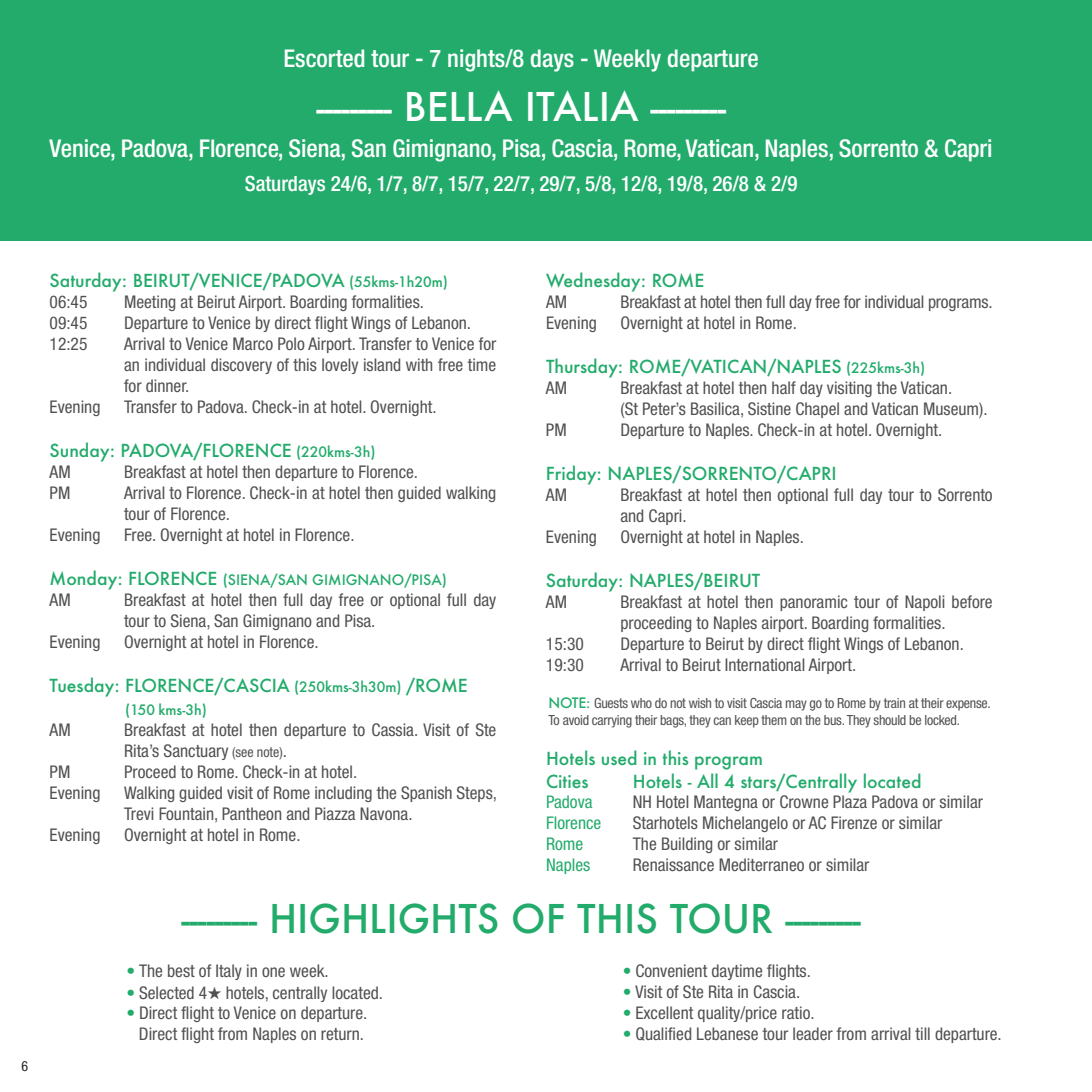
<style>
.page{position:relative;width:1092px;height:1092px;background:#fff}
.page>*{position:absolute;margin:0;border:0;box-sizing:border-box;transform-origin:0 0}
.t1{font:500 38.5px "Futura";color:#22ab6b}
.t2{font:500 38.5px "Futura";color:#fff}
.t3{font:500 condensed 24.5px "Helvetica Neue";letter-spacing:-.005em;color:#fff}
.t4{font:500 condensed 21px "Helvetica Neue";color:#fff}
.t5{font:condensed 17.5px/21px "Helvetica Neue";color:#525152}
.t6{font:500 17.5px/22.8px "Futura";color:#22ab6b}
.t7{font:condensed 17.5px "Helvetica Neue";color:#22ab6b}
.t8{font:condensed 14px/16.6px "Helvetica Neue";letter-spacing:-.02em;color:#525152}
.t9{font:500 14px "Futura";color:#22ab6b}
.t10{font:condensed 14px "Helvetica Neue";color:#272526}
.s1{font-size:14px}
.s2{font-size:17.5px}
.s3{font-family:"Futura";font-weight:500;font-stretch:normal;color:#22ab6b}
.s4{color:#22ab6b}
</style>
<div class="page">
<div style="left:0;top:0;width:1091px;height:241px;background:#22ab6b"></div>
<h2 class="t3" style="left:283px;top:50px;width:477px">Escorted tour - 7 nights/8 days - Weekly departure</h2>
<h1 class="t2" style="left:316px;top:86px;width:411px">--------- BELLA ITALIA ---------</h1>
<h2 class="t3" style="left:50px;top:140px;width:944px">Venice, Padova, Florence, Siena, San Gimignano, Pisa, Cascia, Rome, Vatican, Naples, Sorrento &amp; Capri</h2>
<p class="t4" style="left:245px;top:176px;width:554px">Saturdays 24/6, 1/7, 8/7, 15/7, 22/7, 29/7, 5/8, 12/8, 19/8, 26/8 &amp; 2/9</p>
<p class="t10" style="left:21px;top:1060px;width:8px">6</p>
<p class="t6" style="left:50px;top:270px;width:400px">Saturday: BEIRUT/VENICE/PADOVA <span class="s1">(55kms-1h20m)</span></p>
<p class="t5" style="left:50px;top:293px;width:39px">06:45</p>
<p class="t5" style="left:124px;top:293px;width:301px">Meeting at Beirut Airport. Boarding formalities.</p>
<p class="t5" style="left:50px;top:314px;width:39px">09:45</p>
<p class="t5" style="left:124px;top:314px;width:348px">Departure to Venice by direct flight Wings of Lebanon.</p>
<p class="t5" style="left:50px;top:335px;width:39px">12:25</p>
<p class="t5" style="left:124px;top:335px;width:374px;text-align:justify">Arrival to Venice Marco Polo Airport. Transfer to Venice for an individual discovery of this lovely island with free time for dinner.</p>
<p class="t5" style="left:50px;top:398px;width:52px">Evening</p>
<p class="t5" style="left:124px;top:398px;width:314px">Transfer to Padova. Check-in at hotel. Overnight.</p>
<p class="t6" style="left:50px;top:440px;width:327px">Sunday: PADOVA/FLORENCE <span class="s1">(220kms-3h)</span></p>
<p class="t5" style="left:50px;top:463px;width:23px">AM</p>
<p class="t5" style="left:124px;top:463px;width:295px">Breakfast at hotel then departure to Florence.</p>
<p class="t5" style="left:50px;top:484px;width:22px">PM</p>
<p class="t5" style="left:124px;top:484px;width:374px">Arrival to Florence. Check-in at hotel then guided walking tour of Florence.</p>
<p class="t5" style="left:50px;top:526px;width:52px">Evening</p>
<p class="t5" style="left:124px;top:526px;width:232px">Free. Overnight at hotel in Florence.</p>
<p class="t9" style="left:50px;top:572px;width:399px"><span class="s2">monday: FLORENCE</span> (SIENA/SAN GImIGNANO/PISA)</p>
<p class="t5" style="left:50px;top:590px;width:23px">AM</p>
<p class="t5" style="left:124px;top:590px;width:374px">Breakfast at hotel then full day free or optional full day tour to Siena, San Gimignano and Pisa.</p>
<p class="t5" style="left:50px;top:632px;width:52px">Evening</p>
<p class="t5" style="left:124px;top:632px;width:196px">Overnight at hotel in Florence.</p>
<p class="t6" style="left:50px;top:674px;width:419px">Tuesday: FLORENCE/CASCIA <span class="s1">(250kms-3h30m)</span> /ROmE</p>
<p class="t9" style="left:125px;top:701px;width:83px">(150 kms-3h)</p>
<p class="t5" style="left:50px;top:720px;width:23px">AM</p>
<p class="t5" style="left:124px;top:720px;width:374px">Breakfast at hotel then departure to Cassia. Visit of Ste<br>Rita’s Sanctuary <span class="s1">(see note)</span>.</p>
<p class="t5" style="left:50px;top:762px;width:22px">PM</p>
<p class="t5" style="left:124px;top:762px;width:235px">Proceed to Rome. Check-in at hotel.</p>
<p class="t5" style="left:50px;top:783px;width:52px">Evening</p>
<p class="t5" style="left:124px;top:783px;width:374px">Walking guided visit of Rome including the Spanish Steps,<br>Trevi Fountain, Pantheon and Piazza Navona.</p>
<p class="t5" style="left:50px;top:825px;width:52px">Evening</p>
<p class="t5" style="left:124px;top:825px;width:178px">Overnight at hotel in Rome.</p>
<p class="t6" style="left:546px;top:270px;width:160px">Wednesday: ROmE</p>
<p class="t5" style="left:546px;top:293px;width:23px">AM</p>
<p class="t5" style="left:620px;top:293px;width:374px">Breakfast at hotel then full day free for individual programs.</p>
<p class="t5" style="left:546px;top:314px;width:52px">Evening</p>
<p class="t5" style="left:620px;top:314px;width:178px">Overnight at hotel in Rome.</p>
<p class="t6" style="left:546px;top:356px;width:381px">Thursday: ROmE/VATICAN/NAPLES <span class="s1">(225kms-3h)</span></p>
<p class="t5" style="left:546px;top:379px;width:23px">AM</p>
<p class="t5" style="left:620px;top:379px;width:369px">Breakfast at hotel then half day visiting the Vatican.<br>(St Peter’s Basilica, Sistine Chapel and Vatican Museum).</p>
<p class="t5" style="left:546px;top:421px;width:22px">PM</p>
<p class="t5" style="left:620px;top:421px;width:323px">Departure to Naples. Check-in at hotel. Overnight.</p>
<p class="t6" style="left:546px;top:462px;width:292px">Friday: NAPLES/SORRENTO/CAPRI</p>
<p class="t5" style="left:546px;top:485px;width:23px">AM</p>
<p class="t5" style="left:620px;top:485px;width:374px">Breakfast at hotel then optional full day tour to Sorrento and Capri.</p>
<p class="t5" style="left:546px;top:527px;width:52px">Evening</p>
<p class="t5" style="left:620px;top:527px;width:185px">Overnight at hotel in Naples.</p>
<p class="t6" style="left:546px;top:569px;width:216px">Saturday: NAPLES/BEIRUT</p>
<p class="t5" style="left:546px;top:592px;width:23px">AM</p>
<p class="t5" style="left:620px;top:592px;width:374px">Breakfast at hotel then panoramic tour of Napoli before proceeding to Naples airport. Boarding formalities.</p>
<p class="t5" style="left:546px;top:634px;width:39px">15:30</p>
<p class="t5" style="left:620px;top:634px;width:345px">Departure to Beirut by direct flight Wings of Lebanon.</p>
<p class="t5" style="left:546px;top:655px;width:39px">19:30</p>
<p class="t5" style="left:620px;top:655px;width:237px">Arrival to Beirut International Airport.</p>
<p class="t8" style="left:548px;top:696px;width:444px"><span class="s3">NOTE:</span> Guests who do not wish to visit Cascia may go to Rome by train at their expense.<br>To avoid carrying their bags, they can keep them on the bus. They should be locked.</p>
<p class="t6" style="left:546px;top:747px;width:218px">Hotels used in this program<br>Cities</p>
<p class="t6" style="left:632px;top:770px;width:290px">Hotels - All 4 stars/Centrally located</p>
<p class="t7" style="left:546px;top:795px;width:48px">Padova</p>
<p class="t5" style="left:632px;top:793px;width:351px">NH Hotel Mantegna or Crowne Plaza Padova or similar</p>
<p class="t7" style="left:546px;top:816px;width:57px">Florence</p>
<p class="t5" style="left:632px;top:814px;width:311px">Starhotels Michelangelo or AC Firenze or similar</p>
<p class="t7" style="left:546px;top:837px;width:39px">Rome</p>
<p class="t5" style="left:632px;top:835px;width:147px">The Building or similar</p>
<p class="t7" style="left:546px;top:858px;width:46px">Naples</p>
<p class="t5" style="left:632px;top:856px;width:238px">Renaissance Mediterraneo or similar</p>
<h1 class="t1" style="left:181px;top:896px;width:681px">--------- HIGHLIGHTS OF THIS TOUR ---------</h1>
<p class="t5" style="left:127px;top:961px;width:204px"><span class="s4">•</span> The best of Italy in one week.</p>
<p class="t5" style="left:127px;top:983px;width:258px"><span class="s4">•</span> Selected 4★ hotels, centrally located.</p>
<p class="t5" style="left:127px;top:1003px;width:242px;text-align:center"><span class="s4">•</span> Direct flight to Venice on departure.<br>Direct flight from Naples on return.</p>
<p class="t5" style="left:623px;top:961px;width:189px"><span class="s4">•</span> Convenient daytime flights.</p>
<p class="t5" style="left:623px;top:982px;width:179px"><span class="s4">•</span> Visit of Ste Rita in Cascia.</p>
<p class="t5" style="left:623px;top:1003px;width:193px"><span class="s4">•</span> Excellent quality/price ratio.</p>
<p class="t5" style="left:623px;top:1024px;width:380px"><span class="s4">•</span> Qualified Lebanese tour leader from arrival till departure.</p>
</div>
